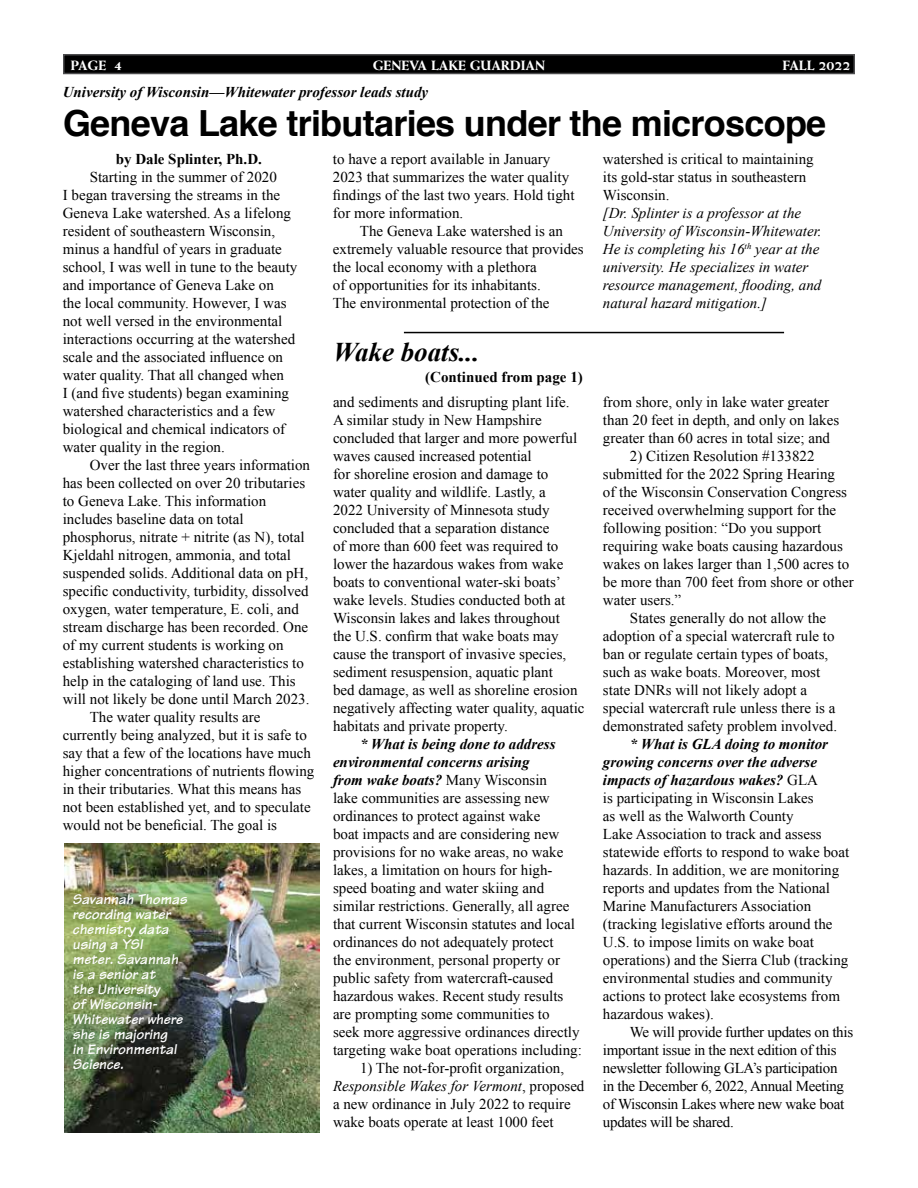
<style>
.page{position:relative;width:918px;height:1188px;background:#fff}
.page>*{position:absolute;margin:0;border:0;box-sizing:border-box;transform-origin:0 0}
.t1{font:700 36px "Helvetica";letter-spacing:-.02em;color:#000}
.t2{font:italic 700 27px "Times New Roman";color:#000}
.t3{font:15px/18px "Times New Roman";color:#000}
.t4{font:15px/18px "Times New Roman";letter-spacing:-.02em;color:#000}
.t5{font:italic 15px/18px "Times New Roman";color:#000}
.t6{font:italic 700 15px/15px "Tekton";color:#fff}
.t7{font:italic 700 15px "Times New Roman";color:#000}
.t8{font:700 15px "Times New Roman";color:#000}
.t9{font:800 13.5px "Weiss";color:#fff}
.s1{font-weight:700;font-style:italic}
.s2{font-style:italic}
</style>
<div class="page">
<div style="left:64px;top:55px;width:790px;height:19px;background:#000"></div>
<div style="left:63px;top:54px;width:792px;height:20px;border:2px solid #4d4d4f"></div>
<img style="left:65px;top:843px;width:255px;height:290px">
<hr style="left:404px;top:332px;width:380px;height:1px;background:#000">
<p class="t9" style="left:71px;top:57px;width:53px">PAGE 4</p>
<p class="t9" style="left:373px;top:57px;width:174px">GENEVA LAKE GUARDIAN</p>
<p class="t9" style="left:782px;top:57px;width:70px">FALL 2022</p>
<p class="t7" style="left:63px;top:81px;width:367px">University of Wisconsin—Whitewater professor leads study</p>
<h1 class="t1" style="left:63px;top:94px;width:765px">Geneva Lake tributaries under the microscope</h1>
<p class="t8" style="left:116px;top:148px;width:148px">by Dale Splinter, Ph.D.</p>
<p class="t3" style="left:63px;top:167px;width:236px;text-indent:27px">Starting in the summer of 2020<br>I began traversing the streams in the Geneva Lake watershed. As a lifelong resident of southeastern Wisconsin, minus a handful of years in graduate school, I was well in tune to the beauty and importance of Geneva Lake on<br>the local community. However, I was not well versed in the environmental interactions occurring at the watershed scale and the associated influence on water quality. That all changed when<br>I (and five students) began examining watershed characteristics and a few biological and chemical indicators of water quality in the region.</p>
<p class="t3" style="left:90px;top:455px;width:222px">Over the last three years information</p>
<p class="t3" style="left:63px;top:473px;width:244px">has been collected on over 20 tributaries</p>
<p class="t3" style="left:63px;top:491px;width:205px">to Geneva Lake. This information</p>
<p class="t3" style="left:63px;top:509px;width:182px">includes baseline data on total</p>
<p class="t3" style="left:63px;top:527px;width:243px">phosphorus, nitrate + nitrite (as N), total</p>
<p class="t3" style="left:63px;top:545px;width:230px">Kjeldahl nitrogen, ammonia, and total</p>
<p class="t3" style="left:63px;top:563px;width:247px">suspended solids. Additional data on pH,</p>
<p class="t3" style="left:63px;top:581px;width:247px">specific conductivity, turbidity, dissolved</p>
<p class="t3" style="left:63px;top:599px;width:238px">oxygen, water temperature, E. coli, and</p>
<p class="t3" style="left:63px;top:617px;width:247px">stream discharge has been recorded. One</p>
<p class="t3" style="left:63px;top:635px;width:222px">of my current students is working on</p>
<p class="t3" style="left:63px;top:653px;width:243px">establishing watershed characteristics to</p>
<p class="t3" style="left:63px;top:671px;width:235px">help in the cataloging of land use. This</p>
<p class="t3" style="left:63px;top:689px;width:248px">will not likely be done until March 2023.</p>
<p class="t3" style="left:90px;top:707px;width:172px">The water quality results are</p>
<p class="t3" style="left:63px;top:725px;width:246px">currently being analyzed, but it is safe to</p>
<p class="t3" style="left:63px;top:743px;width:250px">say that a few of the locations have much</p>
<p class="t3" style="left:63px;top:761px;width:253px">higher concentrations of nutrients flowing</p>
<p class="t3" style="left:63px;top:779px;width:240px">in their tributaries. What this means has</p>
<p class="t3" style="left:63px;top:797px;width:249px">not been established yet, and to speculate</p>
<p class="t3" style="left:63px;top:815px;width:216px">would not be beneficial. The goal is</p>
<p class="t6" style="left:72px;top:892px;width:116px">Savannah Thomas recording water chemistry data using a YSI meter. Savannah is a senior at<br>the University<br>of Wisconsin-<br>Whitewater where she is majoring<br>in Environmental<br>Science.</p>
<p class="t3" style="left:333px;top:150px;width:243px">to have a report available in January 2023 that summarizes the water quality findings of the last two years. Hold tight for more information.</p>
<p class="t3" style="left:333px;top:222px;width:252px;text-indent:27px">The Geneva Lake watershed is an extremely valuable resource that provides the local economy with a plethora<br>of opportunities for its inhabitants.<br>The environmental protection of the</p>
<h2 class="t2" style="left:333px;top:333px;width:148px">Wake boats...</h2>
<p class="t8" style="left:425px;top:366px;width:159px">(Continued from page 1)</p>
<p class="t3" style="left:333px;top:393px;width:253px">and sediments and disrupting plant life.<br>A similar study in New Hampshire concluded that larger and more powerful waves caused increased potential<br>for shoreline erosion and damage to water quality and wildlife. Lastly, a<br>2022 University of Minnesota study concluded that a separation distance<br>of more than 600 feet was required to lower the hazardous wakes from wake boats to conventional water-ski boats’ wake levels. Studies conducted both at Wisconsin lakes and lakes throughout<br>the U.S. confirm that wake boats may cause the transport of invasive species, sediment resuspension, aquatic plant<br>bed damage, as well as shoreline erosion negatively affecting water quality, aquatic habitats and private property.</p>
<p class="t3" style="left:333px;top:735px;width:250px;text-indent:27px"><span class="s1">* What is being done to address environmental concerns arising<br>from wake boats?</span> Many Wisconsin<br>lake communities are assessing new ordinances to protect against wake<br>boat impacts and are considering new provisions for no wake areas, no wake lakes, a limitation on hours for high&shy;speed boating and water skiing and similar restrictions. Generally, all agree that current Wisconsin statutes and local ordinances do not adequately protect<br>the environment, personal property or public safety from watercraft-caused hazardous wakes. Recent study results are prompting some communities to<br>seek more aggressive ordinances directly targeting wake boat operations including:</p>
<p class="t3" style="left:333px;top:1059px;width:253px;text-indent:27px">1) The not-for-profit organization, <span class="s2">Responsible Wakes for Vermont</span>, proposed a new ordinance in July 2022 to require wake boats operate at least 1000 feet</p>
<p class="t3" style="left:603px;top:150px;width:212px">watershed is critical to maintaining its gold-star status in southeastern<br>Wisconsin.</p>
<p class="t5" style="left:603px;top:203px;width:220px">[Dr. Splinter is a professor at the University of Wisconsin-Whitewater.<br>He is completing his 16<sup>th</sup> year at the university. He specializes in water resource management, flooding, and natural hazard mitigation.]</p>
<p class="t3" style="left:603px;top:393px;width:238px">from shore, only in lake water greater than 20 feet in depth, and only on lakes greater than 60 acres in total size; and</p>
<p class="t3" style="left:630px;top:447px;width:186px">2) Citizen Resolution #133822</p>
<p class="t3" style="left:603px;top:465px;width:234px">submitted for the 2022 Spring Hearing</p>
<p class="t3" style="left:603px;top:483px;width:246px">of the Wisconsin Conservation Congress</p>
<p class="t3" style="left:603px;top:501px;width:235px">received overwhelming support for the</p>
<p class="t3" style="left:603px;top:519px;width:220px">following position: “Do you support</p>
<p class="t3" style="left:603px;top:537px;width:241px">requiring wake boats causing hazardous</p>
<p class="t3" style="left:603px;top:555px;width:248px">wakes on lakes larger than 1,500 acres to</p>
<p class="t3" style="left:603px;top:573px;width:252px">be more than 700 feet from shore or other</p>
<p class="t3" style="left:603px;top:591px;width:80px">water users.”</p>
<p class="t3" style="left:630px;top:609px;width:198px">States generally do not allow the</p>
<p class="t3" style="left:603px;top:627px;width:233px">adoption of a special watercraft rule to</p>
<p class="t3" style="left:603px;top:645px;width:227px">ban or regulate certain types of boats,</p>
<p class="t3" style="left:603px;top:663px;width:219px">such as wake boats. Moreover, most</p>
<p class="t3" style="left:603px;top:681px;width:206px">state DNRs will not likely adopt a</p>
<p class="t3" style="left:603px;top:699px;width:234px">special watercraft rule unless there is a</p>
<p class="t3" style="left:603px;top:717px;width:236px">demonstrated safety problem involved.</p>
<p class="t3" style="left:603px;top:735px;width:248px;text-indent:27px"><span class="s1">* What is GLA doing to monitor growing concerns over the adverse impacts of hazardous wakes?</span> GLA<br>is participating in Wisconsin Lakes<br>as well as the Walworth County<br>Lake Association to track and assess statewide efforts to respond to wake boat hazards. In addition, we are monitoring reports and updates from the National Marine Manufacturers Association (tracking legislative efforts around the U.S. to impose limits on wake boat operations) and the Sierra Club (tracking environmental studies and community actions to protect lake ecosystems from hazardous wakes).</p>
<p class="t4" style="left:603px;top:1023px;width:252px;text-indent:27px">We will provide further updates on this important issue in the next edition of this newsletter following GLA’s participation<br>in the December 6, 2022, Annual Meeting of Wisconsin Lakes where new wake boat updates will be shared.</p>
</div>
